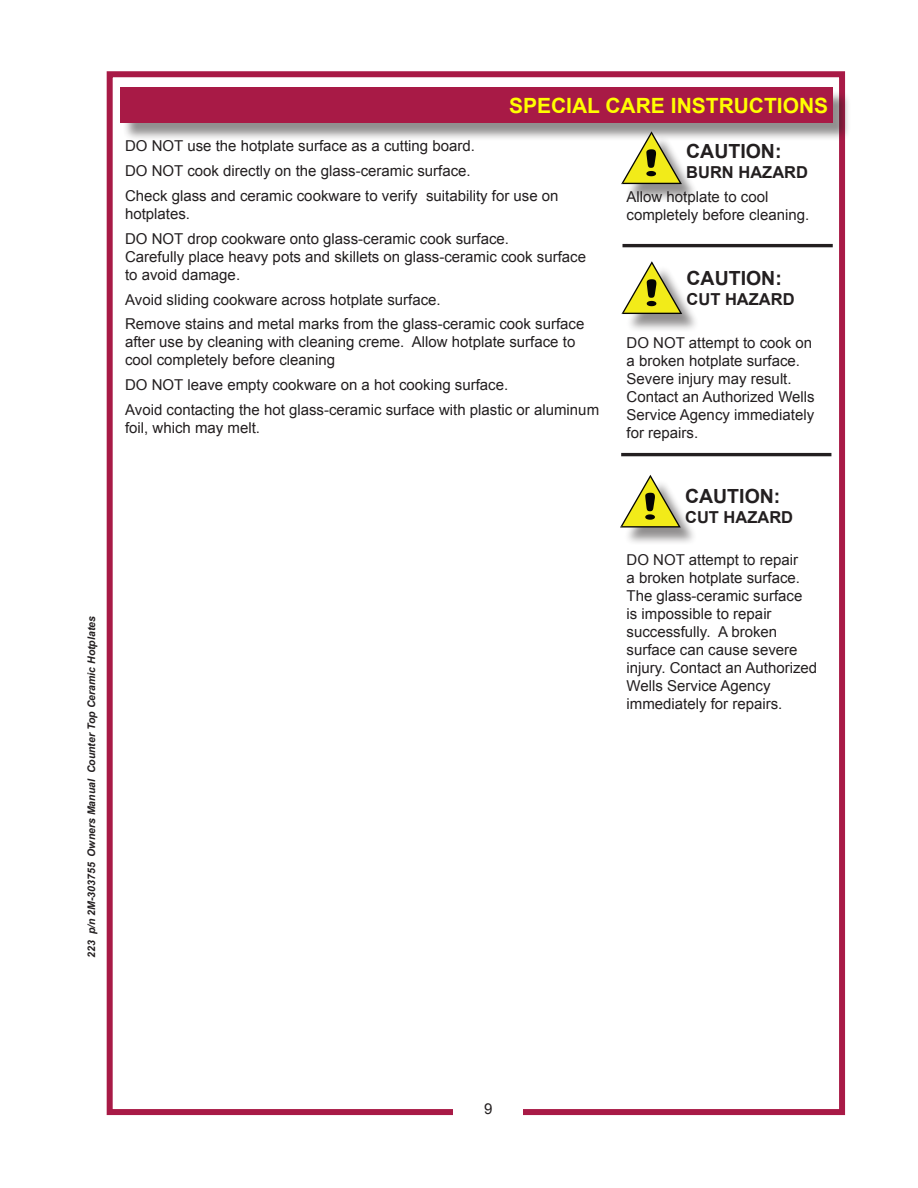
<style>
.page{position:relative;width:918px;height:1188px;background:#fff}
.page>*{position:absolute;margin:0;border:0;box-sizing:border-box;transform-origin:0 0}
.t1{font:700 21px "Arial";color:#ff0}
.Sub_Header{font:700 19.5px "Arial";color:#231f20}
.sub-sub_header{font:700 16.5px "Arial";color:#231f20}
.Body_Text{font:15px/18px "Arial";color:#231f20}
.t2{font:italic 700 10.5px "Arial";color:#231f20}
</style>
<div class="page">
<div style="left:107px;top:71px;width:738px;height:1044px;border:6px solid #a81a46"></div>
<div style="left:453px;top:1099px;width:70px;height:27px;background:#fff"></div>
<div style="left:122px;top:90px;width:730px;height:52px;background:#231f20;opacity:.5"></div>
<div style="left:120px;top:88px;width:713px;height:35px;background:#a81a46"></div>
<div style="left:624px;top:135px;width:76px;height:68px;background:#231f20;opacity:.5"></div>
<svg style="left:621px;top:131px;width:61px;height:53px"></svg>
<div style="left:625px;top:265px;width:75px;height:68px;background:#231f20;opacity:.5"></div>
<svg style="left:621px;top:261px;width:61px;height:53px"></svg>
<hr style="left:622px;top:244px;width:211px;height:3px;background:#231f20">
<div style="left:623px;top:479px;width:75px;height:67px;background:#231f20;opacity:.5"></div>
<svg style="left:620px;top:475px;width:61px;height:53px"></svg>
<hr style="left:621px;top:453px;width:210px;height:3px;background:#231f20">
<p class="t2" style="left:84px;top:958px;width:343px;rotate:-90deg">223 p/n 2M-303755 Owners Manual Counter Top Ceramic Hotplates</p>
<p class="t1" style="left:509px;top:92px;width:321px">SPECIAL CARE INSTRUCTIONS</p>
<p class="Sub_Header" style="left:686px;top:138px;width:97px">CAUTION:</p>
<p class="sub-sub_header" style="left:686px;top:161px;width:123px">BURN HAZARD</p>
<p class="Body_Text" style="left:627px;top:188px;width:184px">Allow hotplate to cool completely before cleaning.</p>
<p class="Body_Text" style="left:125px;top:137px;width:351px">DO NOT use the hotplate surface as a cutting board.</p>
<p class="Body_Text" style="left:125px;top:162px;width:347px">DO NOT cook directly on the glass-ceramic surface.</p>
<p class="Body_Text" style="left:125px;top:187px;width:435px">Check glass and ceramic cookware to verify suitability for use on hotplates.</p>
<p class="Body_Text" style="left:125px;top:230px;width:462px">DO NOT drop cookware onto glass-ceramic cook surface.<br>Carefully place heavy pots and skillets on glass-ceramic cook surface to avoid damage.</p>
<p class="Body_Text" style="left:125px;top:291px;width:317px">Avoid sliding cookware across hotplate surface.</p>
<p class="Body_Text" style="left:125px;top:315px;width:461px">Remove stains and metal marks from the glass-ceramic cook surface after use by cleaning with cleaning creme. Allow hotplate surface to cool completely before cleaning</p>
<p class="Body_Text" style="left:125px;top:376px;width:385px">DO NOT leave empty cookware on a hot cooking surface.</p>
<p class="Body_Text" style="left:125px;top:401px;width:476px">Avoid contacting the hot glass-ceramic surface with plastic or aluminum foil, which may melt.</p>
<p class="Sub_Header" style="left:687px;top:265px;width:97px">CAUTION:</p>
<p class="sub-sub_header" style="left:687px;top:288px;width:110px">CUT HAZARD</p>
<p class="Body_Text" style="left:627px;top:334px;width:190px">DO NOT attempt to cook on a broken hotplate surface.<br>Severe injury may result.<br>Contact an Authorized Wells<br>Service Agency immediately for repairs.</p>
<p class="Sub_Header" style="left:685px;top:483px;width:97px">CAUTION:</p>
<p class="sub-sub_header" style="left:685px;top:506px;width:110px">CUT HAZARD</p>
<p class="Body_Text" style="left:627px;top:551px;width:192px">DO NOT attempt to repair<br>a broken hotplate surface.<br>The glass-ceramic surface<br>is impossible to repair successfully. A broken surface can cause severe injury. Contact an Authorized<br>Wells Service Agency immediately for repairs.</p>
<p class="Body_Text" style="left:484px;top:1100px;width:10px">9</p>
</div>
